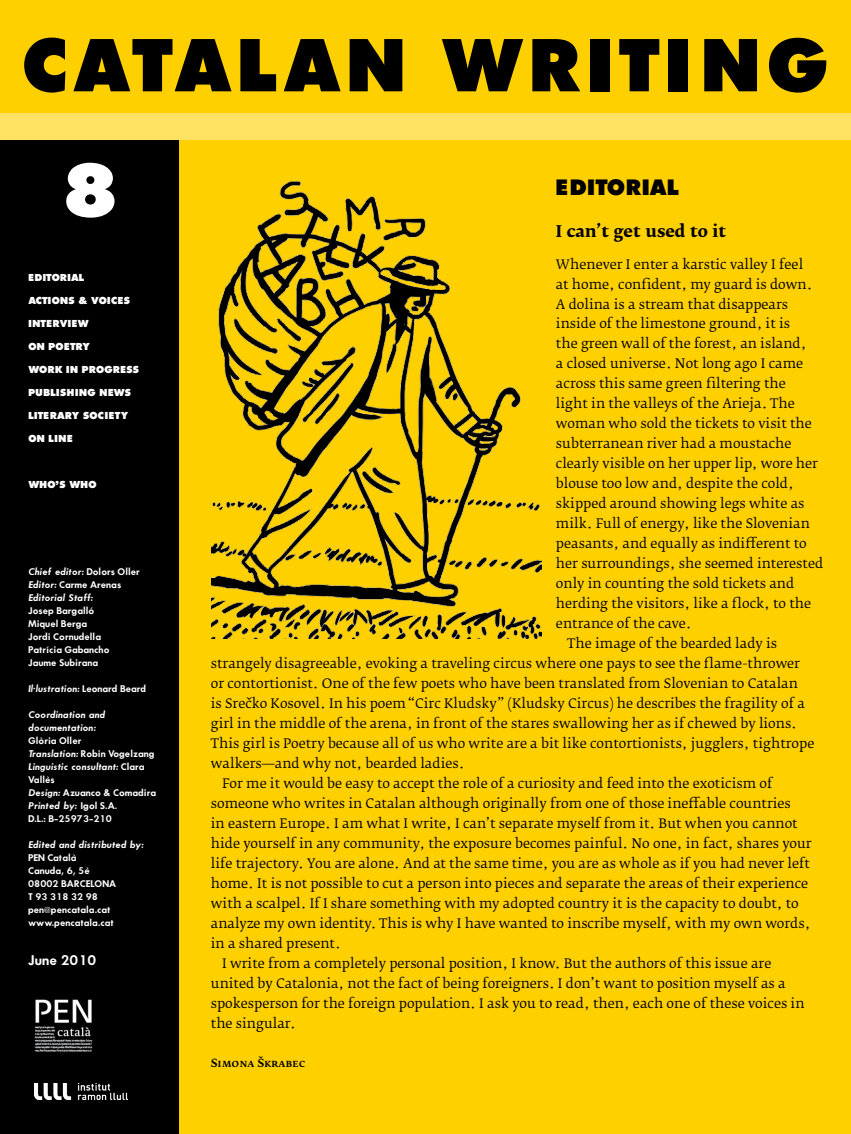
<style>
.page{position:relative;width:851px;height:1134px;background:#fff}
.page>*{position:absolute;margin:0;border:0;box-sizing:border-box;transform-origin:0 0}
.t1{font:800 74px "Futura BQ";letter-spacing:.08em;color:#000}
.t2{font:800 74px "Futura BQ";color:#fff}
.t3{font:800 22px "Futura BQ";letter-spacing:.03em;color:#000}
.t4{font:700 16px "Fedra Serif B";color:#000}
.t5{font:13px "Fedra Serif B";color:#000}
.t6{font:600 13px "Futura ICG";color:#fff}
.t7{font:11.2px "Fedra Serif B Medium SC";letter-spacing:-.01em;color:#000}
.t8{font:800 10px "Futura BQ";letter-spacing:.04em;color:#fff}
.t9{font:800 10px "Futura BQ";letter-spacing:.02em;color:#fff}
.t10{font:600 9px/13px "Futura ICG";color:#fff}
.t11{font:italic 600 9px/13px "Futura ICG";color:#fff}
.s1{font-style:normal}
.s2{font-style:italic}
</style>
<div class="page">
<div style="left:179px;top:139px;width:671px;height:995px;background:#ffd000"></div>
<div style="left:0;top:0;width:850px;height:115px;background:#ffd000"></div>
<div style="left:0;top:140px;width:179px;height:994px;background:#000"></div>
<img style="left:34px;top:1083px;width:93px;height:17px">
<img style="left:34px;top:999px;width:59px;height:54px">
<div style="left:0;top:113px;width:850px;height:27px;background:#ffe261"></div>
<img style="left:211px;top:181px;width:330px;height:458px">
<h1 class="t1" style="left:23px;top:22px;width:806px">CATALAN WRITING</h1>
<h1 class="t2" style="left:63px;top:147px;width:55px">8</h1>
<p class="t8" style="left:28px;top:272px;width:57px">EDITORIAL</p>
<p class="t8" style="left:28px;top:295px;width:103px">ACTIONS &amp; VOICES</p>
<p class="t9" style="left:28px;top:318px;width:62px">INTERVIEW</p>
<p class="t9" style="left:28px;top:341px;width:63px">ON POETRY</p>
<p class="t8" style="left:28px;top:364px;width:112px">WORK IN PROGRESS</p>
<p class="t8" style="left:28px;top:387px;width:104px">PUBLISHING NEWS</p>
<p class="t9" style="left:28px;top:410px;width:101px">LITERARY SOCIETY</p>
<p class="t8" style="left:28px;top:433px;width:46px">ON LINE</p>
<p class="t8" style="left:28px;top:479px;width:70px">WHO’S WHO</p>
<p class="t11" style="left:28px;top:564px;width:113px">Chief editor: <span class="s1">Dolors Oller<br></span>Editor: <span class="s1">Carme Arenas<br></span>Editorial Staff:</p>
<p class="t10" style="left:28px;top:603px;width:83px">Josep Bargalló<br>Miquel Berga<br>Jordi Cornudella<br>Patrícia Gabancho<br>Jaume Subirana</p>
<p class="t11" style="left:28px;top:681px;width:120px">Il·lustration: <span class="s1">Leonard Beard</span></p>
<p class="t11" style="left:28px;top:707px;width:78px">Coordination and documentation:</p>
<p class="t10" style="left:28px;top:733px;width:129px">Glòria Oller<br><span class="s2">Translation:</span> Robin Vogelzang<br><span class="s2">Linguistic consultant:</span> Clara<br>Vallès<br><span class="s2">Design:</span> Azuanco &amp; Comadira<br><span class="s2">Printed by:</span> Igol S.A.<br>D.L.: B-25973-210</p>
<p class="t11" style="left:28px;top:837px;width:117px">Edited and distributed by:</p>
<p class="t10" style="left:28px;top:850px;width:90px">PEN Català<br>Canuda, 6, 5è<br>08002 BARCELONA<br>T 93 318 32 98 pen@pencatala.cat www.pencatala.cat</p>
<p class="t6" style="left:28px;top:951px;width:70px">June 2010</p>
<h2 class="t3" style="left:556px;top:175px;width:125px">EDITORIAL</h2>
<p class="t4" style="left:556px;top:222px;width:172px">I can’t get used to it</p>
<p class="t5" style="left:556px;top:256px;width:249px">Whenever I enter a karstic valley I feel</p>
<p class="t5" style="left:556px;top:276px;width:258px">at home, confident, my guard is down.</p>
<p class="t5" style="left:556px;top:296px;width:234px">A dolina is a stream that disappears</p>
<p class="t5" style="left:556px;top:316px;width:236px">inside of the limestone ground, it is</p>
<p class="t5" style="left:556px;top:336px;width:252px">the green wall of the forest, an island,</p>
<p class="t5" style="left:556px;top:356px;width:249px">a closed universe. Not long ago I came</p>
<p class="t5" style="left:556px;top:376px;width:231px">across this same green filtering the</p>
<p class="t5" style="left:556px;top:396px;width:240px">light in the valleys of the Arieja. The</p>
<p class="t5" style="left:556px;top:416px;width:257px">woman who sold the tickets to visit the</p>
<p class="t5" style="left:556px;top:436px;width:237px">subterranean river had a moustache</p>
<p class="t5" style="left:556px;top:456px;width:263px">clearly visible on her upper lip, wore her</p>
<p class="t5" style="left:556px;top:476px;width:239px">blouse too low and, despite the cold,</p>
<p class="t5" style="left:556px;top:496px;width:250px">skipped around showing legs white as</p>
<p class="t5" style="left:556px;top:516px;width:255px">milk. Full of energy, like the Slovenian</p>
<p class="t5" style="left:556px;top:536px;width:252px">peasants, and equally as indifferent to</p>
<p class="t5" style="left:556px;top:556px;width:269px">her surroundings, she seemed interested</p>
<p class="t5" style="left:556px;top:576px;width:240px">only in counting the sold tickets and</p>
<p class="t5" style="left:556px;top:596px;width:257px">herding the visitors, like a flock, to the</p>
<p class="t5" style="left:556px;top:616px;width:137px">entrance of the cave.</p>
<p class="t5" style="left:567px;top:636px;width:211px">The image of the bearded lady is</p>
<p class="t5" style="left:211px;top:656px;width:590px">strangely disagreeable, evoking a traveling circus where one pays to see the flame-thrower</p>
<p class="t5" style="left:211px;top:676px;width:588px">or contortionist. One of the few poets who have been translated from Slovenian to Catalan</p>
<p class="t5" style="left:211px;top:696px;width:595px">is Srečko Kosovel. In his poem “Circ Kludsky” (Kludsky Circus) he describes the fragility of a</p>
<p class="t5" style="left:211px;top:716px;width:587px">girl in the middle of the arena, in front of the stares swallowing her as if chewed by lions.</p>
<p class="t5" style="left:211px;top:736px;width:605px">This girl is Poetry because all of us who write are a bit like contortionists, jugglers, tightrope</p>
<p class="t5" style="left:211px;top:756px;width:255px">walkers—and why not, bearded ladies.</p>
<p class="t5" style="left:222px;top:776px;width:551px">For me it would be easy to accept the role of a curiosity and feed into the exoticism of</p>
<p class="t5" style="left:211px;top:796px;width:581px">someone who writes in Catalan although originally from one of those ineffable countries</p>
<p class="t5" style="left:211px;top:816px;width:588px">in eastern Europe. I am what I write, I can’t separate myself from it. But when you cannot</p>
<p class="t5" style="left:211px;top:836px;width:602px">hide yourself in any community, the exposure becomes painful. No one, in fact, shares your</p>
<p class="t5" style="left:211px;top:856px;width:600px">life trajectory. You are alone. And at the same time, you are as whole as if you had never left</p>
<p class="t5" style="left:211px;top:876px;width:598px">home. It is not possible to cut a person into pieces and separate the areas of their experience</p>
<p class="t5" style="left:211px;top:896px;width:589px">with a scalpel. If I share something with my adopted country it is the capacity to doubt, to</p>
<p class="t5" style="left:211px;top:916px;width:601px">analyze my own identity. This is why I have wanted to inscribe myself, with my own words,</p>
<p class="t5" style="left:211px;top:936px;width:131px">in a shared present.</p>
<p class="t5" style="left:222px;top:956px;width:550px">I write from a completely personal position, I know. But the authors of this issue are</p>
<p class="t5" style="left:211px;top:976px;width:576px">united by Catalonia, not the fact of being foreigners. I don’t want to position myself as a</p>
<p class="t5" style="left:211px;top:996px;width:595px">spokesperson for the foreign population. I ask you to read, then, each one of these voices in</p>
<p class="t5" style="left:211px;top:1016px;width:87px">the singular.</p>
<p class="t7" style="left:211px;top:1056px;width:96px">Simona Škrabec</p>
</div>
